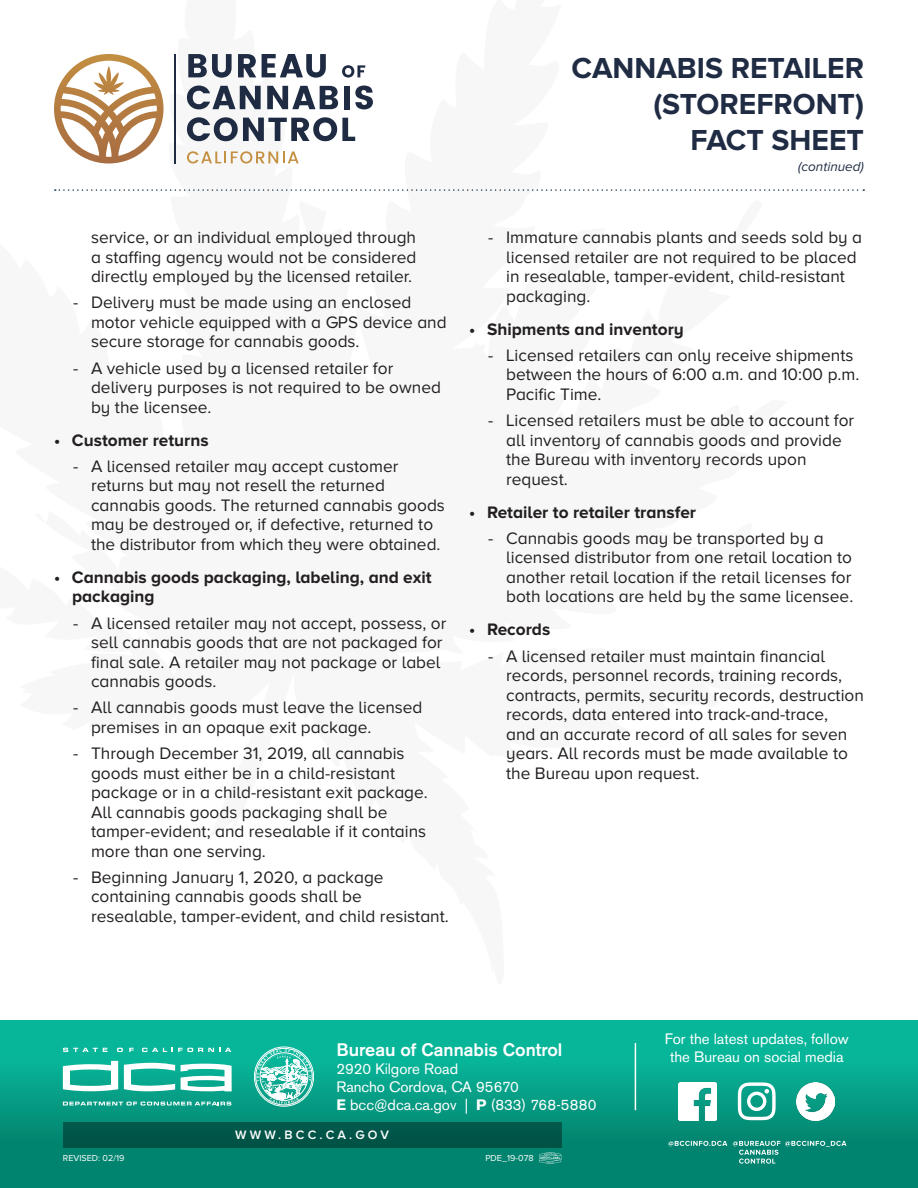
<style>
.page{position:relative;width:918px;height:1188px;background:#fff}
.page>*{position:absolute;margin:0;border:0;box-sizing:border-box;transform-origin:0 0}
.t1{font:700 30px/36px "Proxima Nova A";color:#202c43;text-align:right}
.t2{font:500 18px "Akzidenz Grotesk BE";color:#fff}
.t3{font:17.25px/19.5px "Proxima Nova A";color:#231f20}
.t4{font:700 17.25px/19.5px "Proxima Nova A";color:#231f20}
.t5{font:15px/18px "Akzidenz Grotesk BE";color:#fff;text-align:center}
.t6{font:italic 13.5px "Proxima Nova A";color:#202c43}
.t7{font:600 12.6px "Proxima Nova A";letter-spacing:.25em;color:#fff}
.t8{font:9px "Proxima Nova A";color:#fff}
.s1{font-weight:700}
</style>
<div class="page">
<div style="left:0;top:1021px;width:918px;height:167px;background:linear-gradient(to bottom,#0abea1,#017966)"></div>
<hr style="left:635px;top:1043px;width:1px;height:67px;background:#fff">
<svg style="left:63px;top:1061px;width:55px;height:30px"></svg>
<svg style="left:63px;top:1102px;width:168px;height:4px"></svg>
<svg style="left:63px;top:1048px;width:44px;height:4px"></svg>
<svg style="left:117px;top:1048px;width:6px;height:4px"></svg>
<svg style="left:129px;top:1048px;width:5px;height:4px"></svg>
<svg style="left:142px;top:1048px;width:89px;height:4px"></svg>
<svg style="left:124px;top:1063px;width:51px;height:28px"></svg>
<svg style="left:181px;top:1064px;width:51px;height:28px"></svg>
<svg style="left:255px;top:1048px;width:58px;height:57px"></svg>
<img style="left:679px;top:1082px;width:38px;height:38px">
<svg style="left:738px;top:1082px;width:38px;height:38px"></svg>
<img style="left:797px;top:1082px;width:38px;height:38px">
<svg style="left:668px;top:1141px;width:59px;height:5px"></svg>
<svg style="left:733px;top:1141px;width:114px;height:23px;background:#289685"></svg>
<div style="left:63px;top:1122px;width:498px;height:26px;background:#015548"></div>
<svg style="left:539px;top:1152px;width:22px;height:12px"></svg>
<svg style="left:55px;top:189px;width:809px;height:2px"></svg>
<svg style="left:188px;top:54px;width:44px;height:24px"></svg>
<svg style="left:238px;top:54px;width:18px;height:23px"></svg>
<svg style="left:262px;top:54px;width:64px;height:24px"></svg>
<svg style="left:342px;top:65px;width:23px;height:13px"></svg>
<svg style="left:187px;top:86px;width:74px;height:23px"></svg>
<svg style="left:267px;top:86px;width:71px;height:23px"></svg>
<div style="left:344px;top:86px;width:5px;height:23px;background:#1f2b42"></div>
<svg style="left:355px;top:86px;width:18px;height:23px"></svg>
<svg style="left:187px;top:117px;width:168px;height:24px"></svg>
<svg style="left:187px;top:151px;width:112px;height:13px"></svg>
<hr style="left:174px;top:54px;width:2px;height:110px;background:#1f2b42">
<svg style="left:54px;top:54px;width:110px;height:110px"></svg>
<p class="t1" style="left:572px;top:49px;width:294px">CANNABIS RETAILER (STOREFRONT)<br>FACT SHEET</p>
<p class="t6" style="left:798px;top:159px;width:67px">(continued)</p>
<p class="t3" style="left:91px;top:227px;width:327px;text-align:justify">service, or an individual employed through a staffing agency would not be considered directly employed by the licensed retailer.</p>
<p class="t3" style="left:91px;top:293px;width:357px;text-indent:-18px">- Delivery must be made using an enclosed motor vehicle equipped with a GPS device and secure storage for cannabis goods.</p>
<p class="t3" style="left:91px;top:358px;width:351px;text-indent:-18px">- A vehicle used by a licensed retailer for delivery purposes is not required to be owned by the licensee.</p>
<p class="t4" style="left:54px;top:430px;width:156px">• Customer returns</p>
<p class="t3" style="left:91px;top:456px;width:355px;text-indent:-18px">- A licensed retailer may accept customer returns but may not resell the returned cannabis goods. The returned cannabis goods may be destroyed or, if defective, returned to the distributor from which they were obtained.</p>
<p class="t4" style="left:72px;top:567px;width:361px;text-indent:-18px">• Cannabis goods packaging, labeling, and exit packaging</p>
<p class="t3" style="left:91px;top:613px;width:357px;text-indent:-18px">- A licensed retailer may not accept, possess, or sell cannabis goods that are not packaged for final sale. A retailer may not package or label cannabis goods.</p>
<p class="t3" style="left:91px;top:698px;width:333px;text-indent:-18px">- All cannabis goods must leave the licensed premises in an opaque exit package.</p>
<p class="t3" style="left:91px;top:743px;width:338px;text-indent:-18px">- Through December 31, 2019, all cannabis goods must either be in a child-resistant package or in a child-resistant exit package.<br>All cannabis goods packaging shall be tamper-evident; and resealable if it contains more than one serving.</p>
<p class="t3" style="left:91px;top:867px;width:359px;text-indent:-18px">- Beginning January 1, 2020, a package containing cannabis goods shall be resealable, tamper-evident, and child resistant.</p>
<p class="t3" style="left:506px;top:227px;width:357px;text-indent:-18px">- Immature cannabis plants and seeds sold by a licensed retailer are not required to be placed in resealable, tamper-evident, child-resistant packaging.</p>
<p class="t4" style="left:469px;top:319px;width:216px">• Shipments and inventory</p>
<p class="t3" style="left:506px;top:345px;width:355px;text-indent:-18px">- Licensed retailers can only receive shipments between the hours of 6:00 a.m. and 10:00 p.m.<br>Pacific Time.</p>
<p class="t3" style="left:506px;top:410px;width:350px;text-indent:-18px">- Licensed retailers must be able to account for all inventory of cannabis goods and provide the Bureau with inventory records upon request.</p>
<p class="t4" style="left:469px;top:502px;width:229px">• Retailer to retailer transfer</p>
<p class="t3" style="left:506px;top:528px;width:349px;text-indent:-18px">- Cannabis goods may be transported by a licensed distributor from one retail location to another retail location if the retail licenses for both locations are held by the same licensee.</p>
<p class="t4" style="left:469px;top:620px;width:83px">• Records</p>
<p class="t3" style="left:506px;top:646px;width:359px;text-indent:-18px">- A licensed retailer must maintain financial records, personnel records, training records, contracts, permits, security records, destruction records, data entered into track-and-trace,<br>and an accurate record of all sales for seven years. All records must be made available to the Bureau upon request.</p>
<p class="t8" style="left:63px;top:1153px;width:63px">REVISED: 02/19</p>
<p class="t2" style="left:336px;top:1038px;width:228px">Bureau of Cannabis Control</p>
<p class="t5" style="left:336px;top:1060px;width:123px">2920 Kilgore Road</p>
<p class="t5" style="left:336px;top:1078px;width:184px">Rancho Cordova, CA 95670</p>
<p class="t5" style="left:336px;top:1096px;width:262px"><span class="s1">E</span> bcc@dca.ca.gov | <span class="s1">P</span> (833) 768-5880</p>
<p class="t7" style="left:235px;top:1127px;width:155px">WWW.BCC.CA.GOV</p>
<p class="t8" style="left:485px;top:1153px;width:50px">PDE_19-078</p>
<p class="t5" style="left:665px;top:1030px;width:185px">For the latest updates, follow the Bureau on social media</p>
</div>
